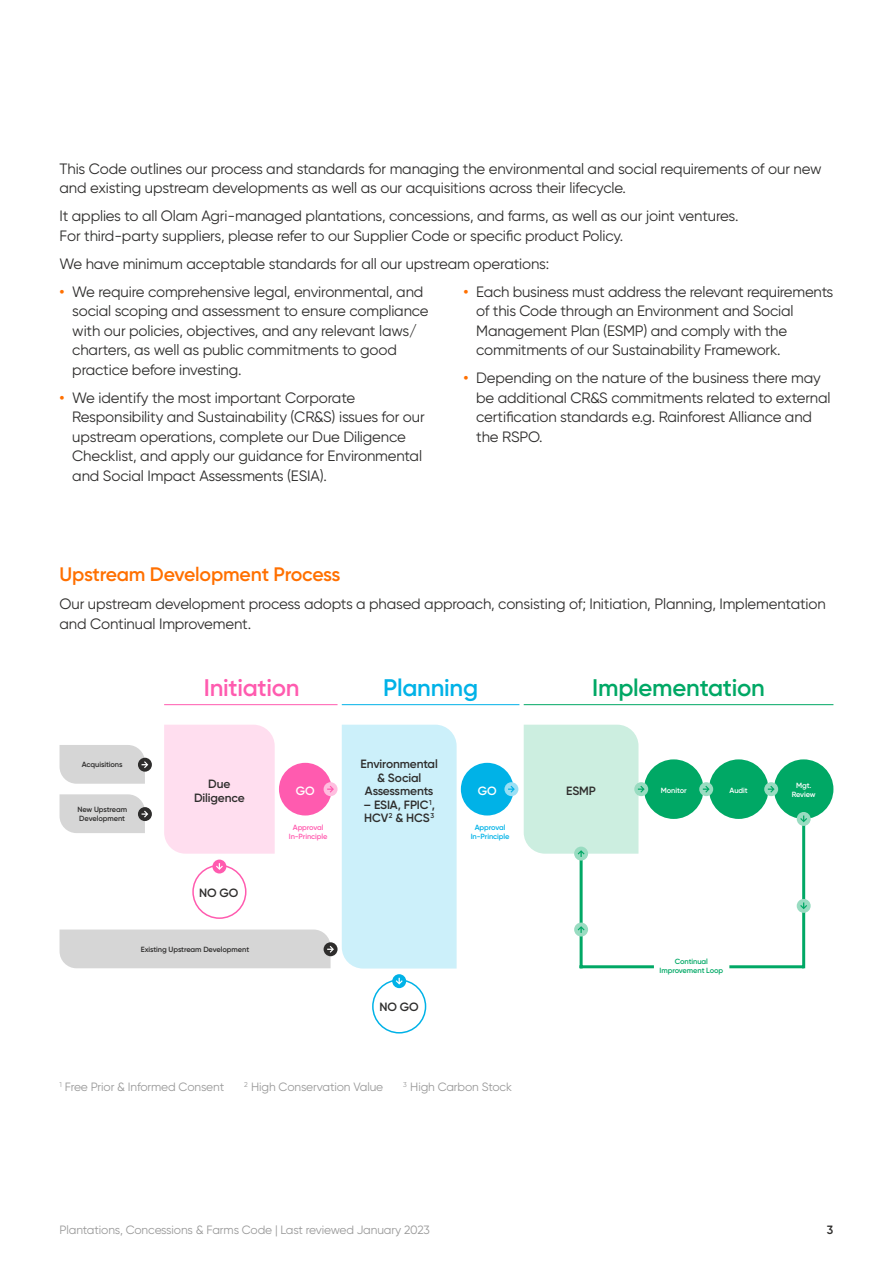
<style>
.page{position:relative;width:893px;height:1263px;background:#fff}
.page>*{position:absolute;margin:0;border:0;box-sizing:border-box;transform-origin:0 0}
.Sub_Header{font:600 24px "Gilroy";letter-spacing:-.01em;color:#00a865}
.Sub_Header-2{font:600 24px "Gilroy";letter-spacing:-.01em;color:#ff5baf}
.Sub_Header-3{font:600 24px "Gilroy";letter-spacing:-.01em;color:#00b2e7}
.Sub_Header-4{font:600 19.5px "Gilroy";letter-spacing:-.01em;color:#ff7000}
.Body_Text{font:15px/19.5px "Gilroy";letter-spacing:-.01em;color:#2e2d2c}
.Text_Bullets{font:15px/19.5px "Gilroy";letter-spacing:-.01em;color:#2e2d2c}
.Sub_Header-5{font:15px/19.5px "Gilroy";letter-spacing:-.01em;color:#2e2d2c}
.Small_body_text{font:12px "Gilroy";letter-spacing:-.01em;color:#999}
.Small_body_text-2{font:600 12px "Gilroy";letter-spacing:-.01em;color:#2e2d2c}
.Small_body_text-3{font:600 12px "Gilroy";color:#fff}
.Small_body_text-4{font:600 7.5px "Gilroy";letter-spacing:-.01em;color:#2e2d2c}
.Small_body_text-5{font:600 7.5px "Gilroy";letter-spacing:-.01em;color:#00a865}
.Small_body_text-6{font:600 7.5px/9px "Gilroy";letter-spacing:-.01em;color:#fff;text-align:center}
.Small_body_text-7{font:600 7.5px "Gilroy";letter-spacing:-.01em;color:#00b2e7}
.Small_body_text-8{font:600 7.5px "Gilroy";letter-spacing:-.01em;color:#ff5baf}
.s1{font-weight:600;color:#ff7000}
</style>
<div class="page">
<hr style="left:164px;top:704px;width:174px;height:1px;background:#ff5baf">
<div style="left:644px;top:759px;width:59px;height:60px;background:#00a865;border-radius:50%"></div>
<div style="left:709px;top:759px;width:59px;height:60px;background:#00a865;border-radius:50%"></div>
<div style="left:774px;top:759px;width:59px;height:60px;background:#00a865;border-radius:50%"></div>
<div style="left:634px;top:782px;width:14px;height:14px;background:#99dcc1;border-radius:50%"></div>
<div style="left:699px;top:782px;width:14px;height:14px;background:#99dcc1;border-radius:50%"></div>
<svg style="left:703px;top:786px;width:7px;height:7px"></svg>
<div style="left:764px;top:782px;width:14px;height:14px;background:#99dcc1;border-radius:50%"></div>
<svg style="left:768px;top:786px;width:7px;height:7px"></svg>
<hr style="left:524px;top:704px;width:309px;height:1px;background:#00a865">
<div style="left:164px;top:725px;width:111px;height:129px;background:#ffdeef"></div>
<div style="left:192px;top:865px;width:54px;height:54px;border:2px solid #ff5baf;border-radius:50%"></div>
<div style="left:212px;top:859px;width:14px;height:14px;background:#ff5baf;border-radius:50%"></div>
<svg style="left:216px;top:863px;width:7px;height:7px"></svg>
<hr style="left:342px;top:704px;width:177px;height:1px;background:#00b2e7">
<div style="left:342px;top:725px;width:115px;height:243px;background:#ccf0fa"></div>
<div style="left:372px;top:979px;width:54px;height:54px;border:2px solid #00b2e7;border-radius:50%"></div>
<div style="left:392px;top:974px;width:14px;height:14px;background:#00b2e7;border-radius:50%"></div>
<svg style="left:396px;top:978px;width:7px;height:6px"></svg>
<div style="left:461px;top:763px;width:53px;height:52px;background:#00b2e7;border-radius:50%"></div>
<div style="left:279px;top:763px;width:53px;height:52px;background:#ff5baf;border-radius:50%"></div>
<div style="left:324px;top:782px;width:14px;height:14px;background:#ffbddf;border-radius:50%"></div>
<svg style="left:327px;top:786px;width:7px;height:7px"></svg>
<div style="left:138px;top:758px;width:14px;height:14px;background:#2e2d2c;border-radius:50%"></div>
<svg style="left:60px;top:745px;width:88px;height:39px;background:#d3d3d3"></svg>
<svg style="left:324px;top:942px;width:14px;height:14px"></svg>
<div style="left:60px;top:929px;width:274px;height:39px;background:#d6d6d6"></div>
<svg style="left:138px;top:807px;width:14px;height:14px"></svg>
<svg style="left:60px;top:794px;width:88px;height:39px;background:#d3d3d3"></svg>
<hr style="left:580px;top:854px;width:3px;height:114px;background:#00a865">
<hr style="left:580px;top:965px;width:74px;height:3px;background:#00a865">
<hr style="left:729px;top:965px;width:75px;height:3px;background:#00a865">
<hr style="left:802px;top:800px;width:3px;height:168px;background:#00a865">
<div style="left:797px;top:812px;width:14px;height:14px;background:#99dcc1;border-radius:50%"></div>
<svg style="left:800px;top:815px;width:7px;height:7px"></svg>
<div style="left:797px;top:899px;width:14px;height:14px;background:#99dcc1;border-radius:50%"></div>
<svg style="left:800px;top:902px;width:7px;height:7px"></svg>
<div style="left:574px;top:847px;width:14px;height:13px;background:#99dcc1;border-radius:50%"></div>
<svg style="left:524px;top:725px;width:121px;height:132px;background:#cfeee1"></svg>
<div style="left:574px;top:922px;width:14px;height:14px;background:#99dcc1;border-radius:50%"></div>
<svg style="left:578px;top:926px;width:7px;height:7px"></svg>
<div style="left:504px;top:782px;width:14px;height:14px;background:#99e0f5;border-radius:50%"></div>
<svg style="left:508px;top:786px;width:7px;height:7px"></svg>
<p class="Body_Text" style="left:60px;top:158px;width:763px">This Code outlines our process and standards for managing the environmental and social requirements of our new and existing upstream developments as well as our acquisitions across their lifecycle.</p>
<p class="Body_Text" style="left:60px;top:206px;width:680px">It applies to all Olam Agri-managed plantations, concessions, and farms, as well as our joint ventures.<br>For third-party suppliers, please refer to our Supplier Code or specific product Policy.</p>
<p class="Body_Text" style="left:60px;top:253px;width:491px">We have minimum acceptable standards for all our upstream operations:</p>
<p class="Body_Text" style="left:72px;top:281px;width:358px;text-indent:-13px"><span class="s1">•</span> We require comprehensive legal, environmental, and social scoping and assessment to ensure compliance with our policies, objectives, and any relevant laws/ charters, as well as public commitments to good practice before investing.</p>
<p class="Text_Bullets" style="left:72px;top:387px;width:354px;text-indent:-13px"><span class="s1">•</span> We identify the most important Corporate Responsibility and Sustainability (CR&amp;S) issues for our upstream operations, complete our Due Diligence Checklist, and apply our guidance for Environmental and Social Impact Assessments (ESIA).</p>
<p class="Text_Bullets" style="left:476px;top:281px;width:359px;text-indent:-13px"><span class="s1">•</span> Each business must address the relevant requirements of this Code through an Environment and Social Management Plan (ESMP) and comply with the commitments of our Sustainability Framework.</p>
<p class="Text_Bullets" style="left:476px;top:368px;width:356px;text-indent:-13px"><span class="s1">•</span> Depending on the nature of the business there may be additional CR&amp;S commitments related to external certification standards e.g. Rainforest Alliance and the RSPO.</p>
<p class="Sub_Header-4" style="left:60px;top:562px;width:282px">Upstream Development Process</p>
<p class="Sub_Header-5" style="left:60px;top:594px;width:768px">Our upstream development process adopts a phased approach, consisting of; Initiation, Planning, Implementation and Continual Improvement.</p>
<p class="Sub_Header-2" style="left:204px;top:673px;width:97px">Initiation</p>
<p class="Sub_Header-3" style="left:383px;top:673px;width:97px">Planning</p>
<p class="Sub_Header" style="left:592px;top:673px;width:174px">Implementation</p>
<p class="Small_body_text-4" style="left:82px;top:760px;width:42px">Acquisitions</p>
<p class="Small_body_text-4" style="left:77px;top:805px;width:51px">New Upstream</p>
<p class="Small_body_text-4" style="left:79px;top:814px;width:47px">Development</p>
<p class="Small_body_text-2" style="left:208px;top:777px;width:24px">Due</p>
<p class="Small_body_text-2" style="left:194px;top:790px;width:52px">Diligence</p>
<p class="Small_body_text-2" style="left:199px;top:885px;width:41px">NO GO</p>
<p class="Small_body_text-4" style="left:141px;top:945px;width:110px">Existing Upstream Development</p>
<p class="Small_body_text-2" style="left:361px;top:756px;width:79px">Environmental</p>
<p class="Small_body_text-2" style="left:377px;top:770px;width:46px">&amp; Social</p>
<p class="Small_body_text-2" style="left:365px;top:783px;width:70px">Assessments</p>
<p class="Small_body_text-2" style="left:363px;top:797px;width:73px">– ESIA, FPIC<sup>1</sup>,</p>
<p class="Small_body_text-2" style="left:364px;top:810px;width:71px">HCV<sup>2</sup> &amp; HCS<sup>3</sup></p>
<p class="Small_body_text-3" style="left:296px;top:783px;width:20px">GO</p>
<p class="Small_body_text-3" style="left:478px;top:783px;width:20px">GO</p>
<p class="Small_body_text-2" style="left:566px;top:783px;width:31px">ESMP</p>
<p class="Small_body_text-8" style="left:293px;top:822px;width:32px">Approval</p>
<p class="Small_body_text-8" style="left:289px;top:831px;width:40px">In-Principle</p>
<p class="Small_body_text-7" style="left:475px;top:822px;width:32px">Approval</p>
<p class="Small_body_text-7" style="left:471px;top:831px;width:40px">In-Principle</p>
<p class="Small_body_text-2" style="left:380px;top:999px;width:41px">NO GO</p>
<p class="Small_body_text-6" style="left:661px;top:785px;width:27px">Monitor</p>
<p class="Small_body_text-6" style="left:730px;top:786px;width:20px">Audit</p>
<p class="Small_body_text-6" style="left:792px;top:781px;width:25px">Mgt.<br>Review</p>
<p class="Small_body_text-5" style="left:675px;top:957px;width:35px">Continual</p>
<p class="Small_body_text-5" style="left:659px;top:966px;width:65px">Improvement Loop</p>
<p class="Small_body_text" style="left:60px;top:1079px;width:166px"><sup>1</sup> Free Prior &amp; Informed Consent</p>
<p class="Small_body_text" style="left:244px;top:1079px;width:141px"><sup>2</sup> High Conservation Value</p>
<p class="Small_body_text" style="left:403px;top:1079px;width:110px"><sup>3</sup> High Carbon Stock</p>
<p class="Small_body_text" style="left:60px;top:1223px;width:372px">Plantations, Concessions &amp; Farms Code | Last reviewed January 2023</p>
<p class="Small_body_text-2" style="left:827px;top:1223px;width:8px">3</p>
</div>
